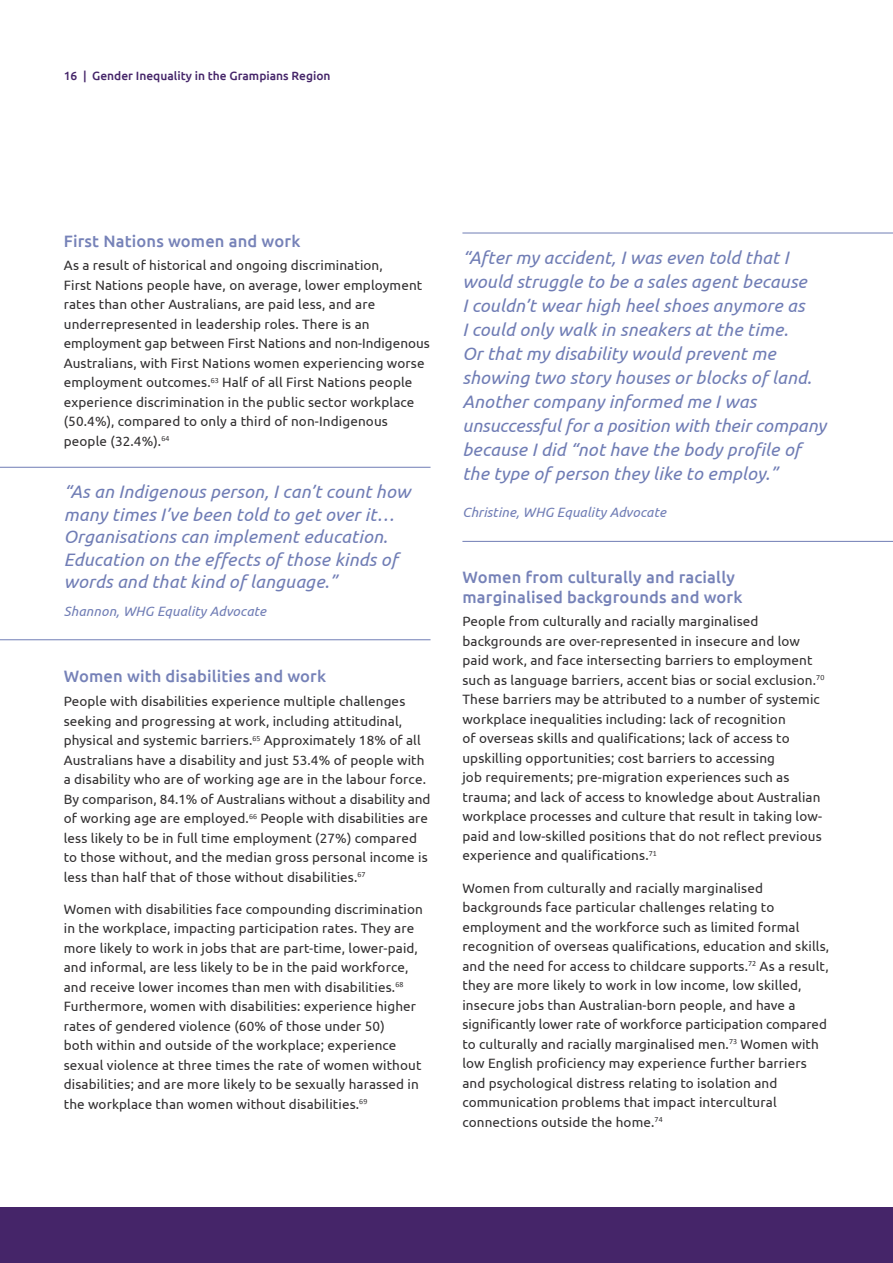
<style>
.page{position:relative;width:893px;height:1263px;background:#fff}
.page>*{position:absolute;margin:0;border:0;box-sizing:border-box;transform-origin:0 0}
.Quote_Right_-_Light_Purple{font:italic 18px/24px "Ubuntu";letter-spacing:.01em;color:#707db5}
.Quote_Left_-_Light_Purple{font:italic 18px/22.5px "Ubuntu";letter-spacing:.01em;color:#707db5}
.Heading_3{font:500 16.5px/19.5px "Ubuntu";letter-spacing:.01em;color:#7682b8}
.Copy{font:13.5px/19.5px "Ubuntu";letter-spacing:.01em;color:#312f30}
.Quote_Right_-_Light_Purple-2{font:italic 13.5px "Ubuntu";letter-spacing:.01em;color:#707db5}
.Quote_Left_-_Light_Purple-2{font:italic 13.5px "Ubuntu";letter-spacing:.01em;color:#707db5}
.t1{font:500 12px "Ubuntu";color:#452569}
</style>
<div class="page">
<div style="left:0;top:1208px;width:893px;height:55px;background:#452569"></div>
<hr style="left:0;top:639px;width:431px;height:1px;background:#707db5">
<hr style="left:0;top:467px;width:431px;height:1px;background:#707db5">
<hr style="left:462px;top:541px;width:431px;height:1px;background:#707db5">
<hr style="left:462px;top:233px;width:431px;height:1px;background:#707db5">
<p class="t1" style="left:64px;top:69px;width:268px">16 | Gender Inequality in the Grampians Region</p>
<p class="Heading_3" style="left:64px;top:230px;width:238px">First Nations women and work</p>
<p class="Copy" style="left:64px;top:255px;width:368px">As a result of historical and ongoing discrimination,<br>First Nations people have, on average, lower employment rates than other Australians, are paid less, and are underrepresented in leadership roles. There is an employment gap between First Nations and non-Indigenous Australians, with First Nations women experiencing worse employment outcomes.<sup>63</sup> Half of all First Nations people experience discrimination in the public sector workplace (50.4%), compared to only a third of non-Indigenous people (32.4%).<sup>64</sup></p>
<p class="Quote_Left_-_Light_Purple" style="left:64px;top:480px;width:348px">“As an Indigenous person, I can’t count how many times I’ve been told to get over it… Organisations can implement education.<br>Education on the effects of those kinds of words and that kind of language.”</p>
<p class="Quote_Left_-_Light_Purple-2" style="left:64px;top:603px;width:204px">Shannon, WHG Equality Advocate</p>
<p class="Heading_3" style="left:64px;top:666px;width:264px">Women with disabilities and work</p>
<p class="Copy" style="left:64px;top:691px;width:368px">People with disabilities experience multiple challenges seeking and progressing at work, including attitudinal, physical and systemic barriers.<sup>65</sup> Approximately 18% of all Australians have a disability and just 53.4% of people with a disability who are of working age are in the labour force.<br>By comparison, 84.1% of Australians without a disability and of working age are employed.<sup>66</sup> People with disabilities are less likely to be in full time employment (27%) compared to those without, and the median gross personal income is less than half that of those without disabilities.<sup>67</sup></p>
<p class="Copy" style="left:64px;top:899px;width:361px">Women with disabilities face compounding discrimination in the workplace, impacting participation rates. They are more likely to work in jobs that are part-time, lower-paid, and informal, are less likely to be in the paid workforce, and receive lower incomes than men with disabilities.<sup>68<br></sup>Furthermore, women with disabilities: experience higher rates of gendered violence (60% of those under 50)<br>both within and outside of the workplace; experience sexual violence at three times the rate of women without disabilities; and are more likely to be sexually harassed in the workplace than women without disabilities.<sup>69</sup></p>
<p class="Quote_Right_-_Light_Purple" style="left:462px;top:245px;width:365px">“After my accident, I was even told that I would struggle to be a sales agent because<br>I couldn’t wear high heel shoes anymore as<br>I could only walk in sneakers at the time.<br>Or that my disability would prevent me showing two story houses or blocks of land.<br>Another company informed me I was unsuccessful for a position with their company because I did “not have the body profile of the type of person they like to employ.”</p>
<p class="Quote_Right_-_Light_Purple-2" style="left:462px;top:504px;width:205px">Christine, WHG Equality Advocate</p>
<p class="Heading_3" style="left:462px;top:567px;width:282px">Women from culturally and racially marginalised backgrounds and work</p>
<p class="Copy" style="left:462px;top:611px;width:363px">People from culturally and racially marginalised backgrounds are over-represented in insecure and low paid work, and face intersecting barriers to employment such as language barriers, accent bias or social exclusion.<sup>70<br></sup>These barriers may be attributed to a number of systemic workplace inequalities including: lack of recognition<br>of overseas skills and qualifications; lack of access to upskilling opportunities; cost barriers to accessing<br>job requirements; pre-migration experiences such as trauma; and lack of access to knowledge about Australian workplace processes and culture that result in taking low&shy;paid and low-skilled positions that do not reflect previous experience and qualifications.<sup>71</sup></p>
<p class="Copy" style="left:462px;top:878px;width:368px">Women from culturally and racially marginalised backgrounds face particular challenges relating to employment and the workforce such as limited formal recognition of overseas qualifications, education and skills, and the need for access to childcare supports.<sup>72</sup> As a result, they are more likely to work in low income, low skilled, insecure jobs than Australian-born people, and have a significantly lower rate of workforce participation compared to culturally and racially marginalised men.<sup>73</sup> Women with low English proficiency may experience further barriers and psychological distress relating to isolation and communication problems that impact intercultural connections outside the home.<sup>74</sup></p>
</div>
